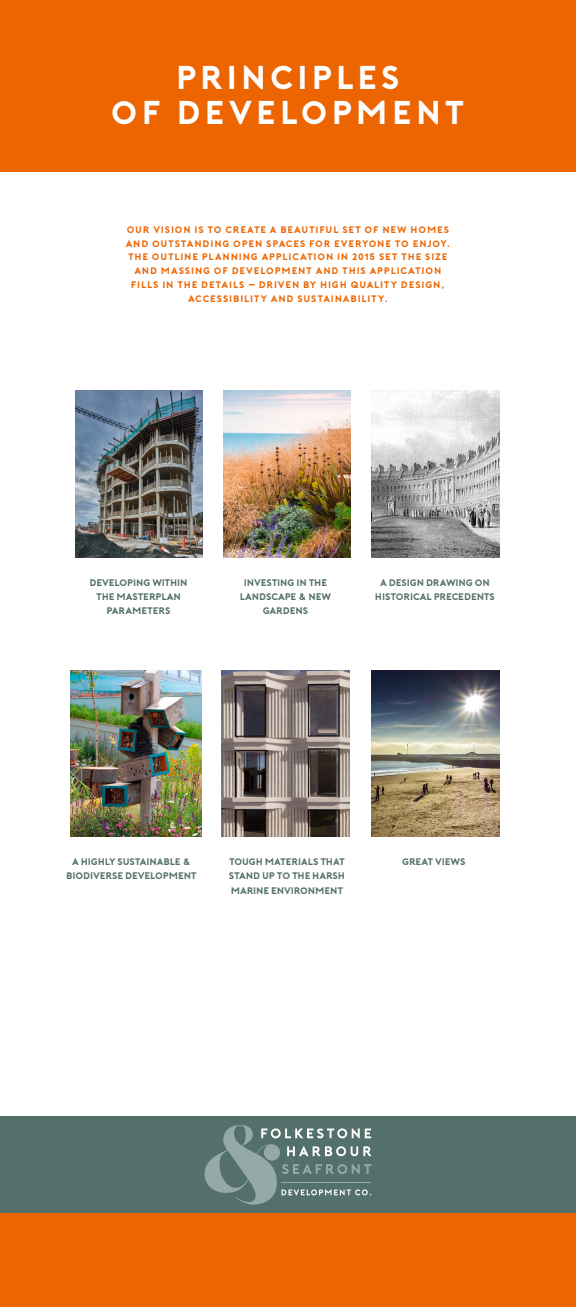
<style>
.page{position:relative;width:576px;height:1307px;background:#fff}
.page>*{position:absolute;margin:0;border:0;box-sizing:border-box;transform-origin:0 0}
.t1{font:700 33px/34.1px "Porter";letter-spacing:.09em;color:#fff;text-align:center}
.Infographic_Text{font:700 9.55px/14.3px "Porter";letter-spacing:-.03em;color:#54706b;text-align:center}
.Intro_Para_-_Centred{font:700 9.45px/13.8px "Porter";letter-spacing:.07em;color:#ec6500;text-align:center}
</style>
<div class="page">
<div style="left:0;top:1213px;width:575px;height:93px;background:#ec6500"></div>
<div style="left:0;top:1116px;width:575px;height:97px;background:#54706b"></div>
<svg style="left:204px;top:1125px;width:167px;height:79px"></svg>
<hr style="left:281px;top:1181px;width:90px;height:1px;background:#96a9a9">
<div style="left:0;top:0;width:575px;height:172px;background:#ec6500"></div>
<img style="left:75px;top:391px;width:128px;height:166px">
<img style="left:223px;top:391px;width:128px;height:166px">
<img style="left:371px;top:391px;width:128px;height:166px">
<img style="left:70px;top:670px;width:131px;height:167px">
<img style="left:371px;top:670px;width:128px;height:167px">
<img style="left:222px;top:670px;width:127px;height:167px">
<p class="t1" style="left:111px;top:61px;width:355px">PRINCIPLES<br>OF DEVELOPMENT</p>
<p class="Intro_Para_-_Centred" style="left:126px;top:222px;width:326px">OUR VISION IS TO CREATE A BEAUTIFUL SET OF NEW HOMES AND OUTSTANDING OPEN SPACES FOR EVERYONE TO ENJOY.<br>THE OUTLINE PLANNING APPLICATION IN 2015 SET THE SIZE AND MASSING OF DEVELOPMENT AND THIS APPLICATION FILLS IN THE DETAILS – DRIVEN BY HIGH QUALITY DESIGN, ACCESSIBILITY AND SUSTAINABILITY.</p>
<p class="Infographic_Text" style="left:89px;top:575px;width:100px">DEVELOPING WITHIN<br>THE MASTERPLAN<br>PARAMETERS</p>
<p class="Infographic_Text" style="left:375px;top:575px;width:122px">A DESIGN DRAWING ON<br>HISTORICAL PRECEDENTS</p>
<p class="Infographic_Text" style="left:240px;top:575px;width:93px">INVESTING IN THE<br>LANDSCAPE &amp; NEW<br>GARDENS</p>
<p class="Infographic_Text" style="left:66px;top:854px;width:132px">A HIGHLY SUSTAINABLE &amp;<br>BIODIVERSE DEVELOPMENT</p>
<p class="Infographic_Text" style="left:229px;top:854px;width:117px">TOUGH MATERIALS THAT</p>
<p class="Infographic_Text" style="left:402px;top:854px;width:65px">GREAT VIEWS</p>
<p class="Infographic_Text" style="left:229px;top:869px;width:118px;text-align:left">STAND UP TO THE HARSH<br>MARINE ENVIRONMENT</p>
</div>
